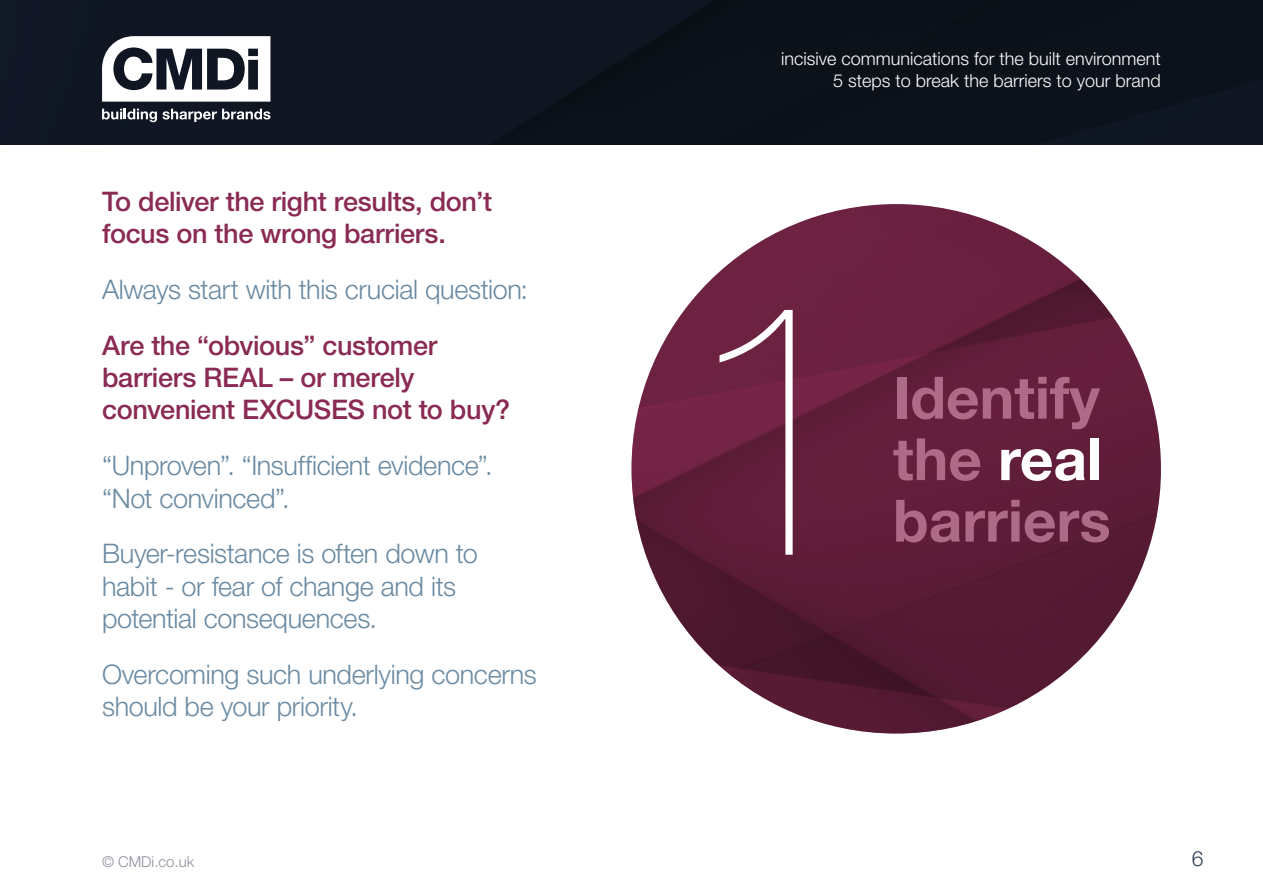
<style>
.page{position:relative;width:1263px;height:893px;background:#fff}
.page>*{position:absolute;margin:0;border:0;box-sizing:border-box;transform-origin:0 0}
.t1{font:200 360px "Helvetica Neue LT Pro";color:#fff}
.t2{font:700 58.5px/61.5px "Helvetica Neue LT Pro";color:#ad6b87}
.t3{font:300 27px/32.4px "Helvetica Neue LT Pro";letter-spacing:-.015em;color:#6a8aa2}
.t4{font:500 27px/32.4px "Helvetica Neue LT Pro";letter-spacing:-.015em;color:#8a2b53}
.t5{font:300 21px "Helvetica Neue LT Pro";color:#323f55}
.t6{font:300 18px/22.5px "Helvetica Neue LT Pro";color:#fff;text-align:right}
.t7{font:300 15px "Helvetica Neue LT Pro";color:#8d8e9d}
.s1{color:#fff}
</style>
<div class="page">
<img style="left:631px;top:204px;width:530px;height:529px">
<div style="left:0;top:0;width:1263px;height:145px;background:#0c121b"></div>
<svg style="left:102px;top:36px;width:168px;height:66px"></svg>
<svg style="left:102px;top:109px;width:55px;height:13px"></svg>
<svg style="left:163px;top:109px;width:107px;height:13px"></svg>
<p class="t4" style="left:102px;top:185px;width:391px">To deliver the right results, don’t focus on the wrong barriers.</p>
<p class="t3" style="left:102px;top:272px;width:427px">Always start with this crucial question:</p>
<p class="t4" style="left:102px;top:328px;width:410px">Are the “obvious” customer barriers REAL – or merely convenient EXCUSES not to buy?</p>
<p class="t3" style="left:102px;top:449px;width:392px">“Unproven”. “Insufficient evidence”. “Not convinced”.</p>
<p class="t3" style="left:102px;top:537px;width:377px">Buyer-resistance is often down to habit - or fear of change and its potential consequences.</p>
<p class="t3" style="left:102px;top:658px;width:436px">Overcoming such underlying concerns should be your priority.</p>
<p class="t6" style="left:781px;top:47px;width:381px">incisive communications for the built environment<br>5 steps to break the barriers to your brand</p>
<h1 class="t1" style="left:678px;top:217px;width:202px">1</h1>
<h2 class="t2" style="left:893px;top:366px;width:219px">Identify the <span class="s1">real </span>barriers</h2>
<p class="t7" style="left:102px;top:852px;width:94px">© CMDi.co.uk</p>
<p class="t5" style="left:1192px;top:846px;width:13px">6</p>
</div>
